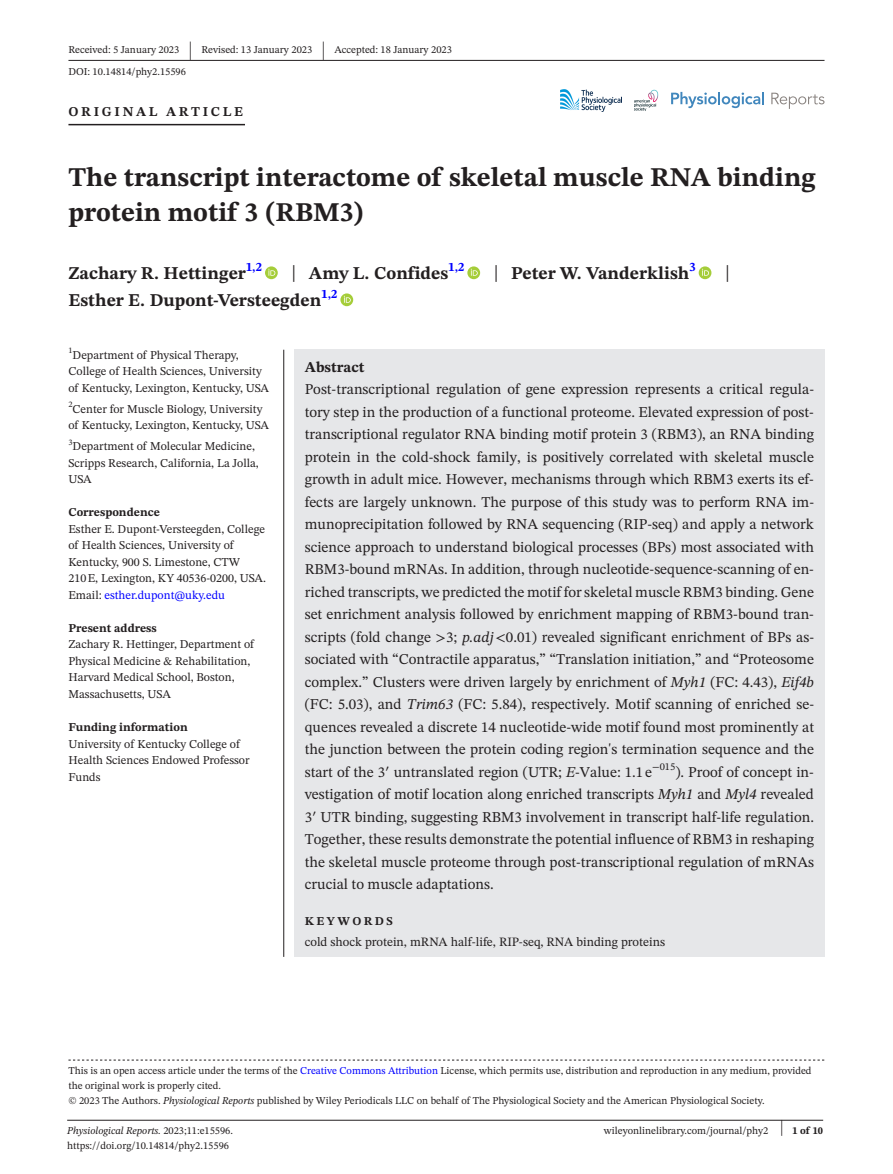
<style>
.page{position:relative;width:893px;height:1174px;background:#fff}
.page>*{position:absolute;margin:0;border:0;box-sizing:border-box;transform-origin:0 0}
.t1{font:700 27px/34.5px "STIX Two Text";color:#231f20}
.t2{font:25.65px "STIX Two Text";color:#231f20;scale:.49 1}
.t3{font:23.4px "STIX Two Text";color:#231f20;scale:.77 1}
.t4{font:700 18px "STIX Two Text";color:#231f20}
.t5{font:15px/22.5px "STIX Two Text";color:#231f20;text-align:justify}
.t6{font:700 15px "STIX Two Text";color:#231f20}
.t7{font:700 13.5px "STIX Two Text";letter-spacing:.2em;color:#231f20}
.t8{font:12.75px "STIX Two Text";color:#231f20}
.t9{font:12px/16.5px "STIX Two Text";color:#231f20}
.t10{font:700 12px "STIX Two Text";color:#231f20}
.t11{font:700 12px "STIX Two Text";letter-spacing:.2em;color:#231f20}
.t12{font:10.5px/15px "STIX Two Text";color:#231f20}
.t13{font:italic 10.5px "STIX Two Text";color:#231f20}
.t14{font:700 10.5px "STIX Two Text";color:#231f20}
.s1{font-weight:400;font-size:23.4px}
.s2{color:#00f}
.s3{font-family:"STIX"}
.s4{font-style:italic}
.s5{font-style:normal}
.s6{font-weight:400;font-size:22.2px}
</style>
<div class="page">
<hr style="left:67px;top:1119px;width:756px;height:1px;background:#231f20">
<svg style="left:634px;top:90px;width:24px;height:21px"></svg>
<img style="left:560px;top:90px;width:62px;height:21px">
<svg style="left:671px;top:92px;width:93px;height:16px"></svg>
<svg style="left:771px;top:93px;width:53px;height:16px"></svg>
<hr style="left:68px;top:60px;width:756px;height:1px;background:#231f20">
<hr style="left:68px;top:124px;width:177px;height:1px;background:#231f20">
<svg style="left:265px;top:266px;width:13px;height:13px"></svg>
<svg style="left:268px;top:269px;width:7px;height:7px"></svg>
<svg style="left:467px;top:266px;width:13px;height:13px"></svg>
<svg style="left:471px;top:269px;width:7px;height:7px"></svg>
<div style="left:699px;top:266px;width:12px;height:13px;background:#a5cd39;border-radius:50%"></div>
<svg style="left:702px;top:269px;width:7px;height:7px"></svg>
<svg style="left:340px;top:293px;width:13px;height:13px"></svg>
<svg style="left:344px;top:296px;width:7px;height:7px"></svg>
<svg style="left:68px;top:1059px;width:756px;height:1px"></svg>
<div style="left:294px;top:350px;width:530px;height:607px;background:#e6e7e9"></div>
<hr style="left:283px;top:350px;width:1px;height:607px;background:#231f20">
<p class="t12" style="left:68px;top:42px;width:112px">Received: 5 January 2023</p>
<h2 class="t2" style="left:189px;top:32px;width:8px">|</h2>
<p class="t12" style="left:202px;top:42px;width:112px">Revised: 13 January 2023</p>
<h2 class="t2" style="left:322px;top:32px;width:8px">|</h2>
<p class="t12" style="left:334px;top:42px;width:119px">Accepted: 18 January 2023</p>
<p class="t12" style="left:68px;top:64px;width:119px">DOI: 10.14814/phy2.15596</p>
<p class="t7" style="left:68px;top:101px;width:176px">ORIGINAL ARTICLE</p>
<h1 class="t1" style="left:68px;top:161px;width:749px">The transcript interactome of skeletal muscle RNA binding protein motif 3 (RBM3)</h1>
<p class="t4" style="left:68px;top:260px;width:195px">Zachary R. Hettinger<sup>1,2</sup></p>
<p class="t4" style="left:291px;top:260px;width:174px"><span class="s1">|</span> Amy L. Confides<sup>1,2</sup></p>
<p class="t4" style="left:494px;top:260px;width:203px"><span class="s1">|</span> Peter W. Vanderklish<sup>3</sup></p>
<h3 class="t3" style="left:725px;top:257px;width:8px">|</h3>
<p class="t4" style="left:68px;top:287px;width:270px">Esther E. Dupont-Versteegden<sup>1,2</sup></p>
<p class="t9" style="left:68px;top:346px;width:202px"><sup>1</sup>Department of Physical Therapy,<br>College of Health Sciences, University of Kentucky, Lexington, Kentucky, USA</p>
<p class="t9" style="left:68px;top:400px;width:202px"><sup>2</sup>Center for Muscle Biology, University of Kentucky, Lexington, Kentucky, USA</p>
<p class="t9" style="left:68px;top:438px;width:192px"><sup>3</sup>Department of Molecular Medicine,<br>Scripps Research, California, La Jolla,<br>USA</p>
<p class="t10" style="left:68px;top:504px;width:93px">Correspondence</p>
<p class="t9" style="left:68px;top:520px;width:199px">Esther E. Dupont-Versteegden, College of Health Sciences, University of Kentucky, 900 S. Limestone, CTW 210E, Lexington, KY 40536-0200, USA.<br>Email: <span class="s2">esther.dupont@uky.edu</span></p>
<p class="t10" style="left:68px;top:619px;width:90px">Present address</p>
<p class="t9" style="left:68px;top:636px;width:187px">Zachary R. Hettinger, Department of<br>Physical Medicine &amp; Rehabilitation,<br>Harvard Medical School, Boston,<br>Massachusetts, USA</p>
<p class="t10" style="left:68px;top:718px;width:121px">Funding information</p>
<p class="t9" style="left:68px;top:735px;width:183px">University of Kentucky College of<br>Health Sciences Endowed Professor<br>Funds</p>
<p class="t6" style="left:305px;top:356px;width:61px">Abstract</p>
<p class="t5" style="left:305px;top:378px;width:511px">Post-transcriptional regulation of gene expression represents a critical regula&shy;tory step in the production of a functional proteome. Elevated expression of post&shy;transcriptional regulator RNA binding motif protein 3 (RBM3), an RNA binding protein in the cold-shock family, is positively correlated with skeletal muscle growth in adult mice. However, mechanisms through which RBM3 exerts its ef&shy;fects are largely unknown. The purpose of this study was to perform RNA im&shy;munoprecipitation followed by RNA sequencing (RIP-seq) and apply a network science approach to understand biological processes (BPs) most associated with RBM3-bound mRNAs. In addition, through nucleotide-sequence-scanning of en&shy;riched transcripts, we predicted the motif for skeletal muscle RBM3 binding. Gene set enrichment analysis followed by enrichment mapping of RBM3-bound tran&shy;scripts (fold change <span class="s3">&gt;</span>3; <span class="s4">p.adj</span><span class="s3">&lt;</span>0.01) revealed significant enrichment of BPs as&shy;sociated with “Contractile apparatus,” “Translation initiation,” and “Proteosome complex.” Clusters were driven largely by enrichment of <span class="s4">Myh1</span> (FC: 4.43), <span class="s4">Eif4b </span>(FC: 5.03), and <span class="s4">Trim63</span> (FC: 5.84), respectively. Motif scanning of enriched se&shy;quences revealed a discrete 14 nucleotide-wide motif found most prominently at the junction between the protein coding region's termination sequence and the start of the 3′ untranslated region (UTR; <span class="s4">E</span>-Value: 1.1 e<sup>−015</sup>). Proof of concept in&shy;vestigation of motif location along enriched transcripts <span class="s4">Myh1</span> and <span class="s4">Myl4</span> revealed 3′ UTR binding, suggesting RBM3 involvement in transcript half-life regulation.<br>Together, these results demonstrate the potential influence of RBM3 in reshaping the skeletal muscle proteome through post-transcriptional regulation of mRNAs crucial to muscle adaptations.</p>
<p class="t11" style="left:305px;top:912px;width:90px">KEYWORDS</p>
<p class="t8" style="left:305px;top:933px;width:362px">cold shock protein, mRNA half-life, RIP-seq, RNA binding proteins</p>
<p class="t12" style="left:68px;top:1063px;width:745px">This is an open access article under the terms of the <span class="s2">Creative Commons Attribution</span> License, which permits use, distribution and reproduction in any medium, provided the original work is properly cited.<br>© 2023 The Authors. <span class="s4">Physiological Reports</span> published by Wiley Periodicals LLC on behalf of The Physiological Society and the American Physiological Society.</p>
<p class="t13" style="left:67px;top:1123px;width:167px">Physiological Reports. <span class="s5">2023;11:e15596.</span></p>
<p class="t14" style="left:780px;top:1123px;width:45px"><span class="s6">|</span> 1 of 10</p>
<p class="t12" style="left:67px;top:1138px;width:163px">https://doi.org/10.14814/phy2.15596</p>
<p class="t12" style="left:604px;top:1123px;width:166px">wileyonlinelibrary.com/journal/phy2</p>
</div>
